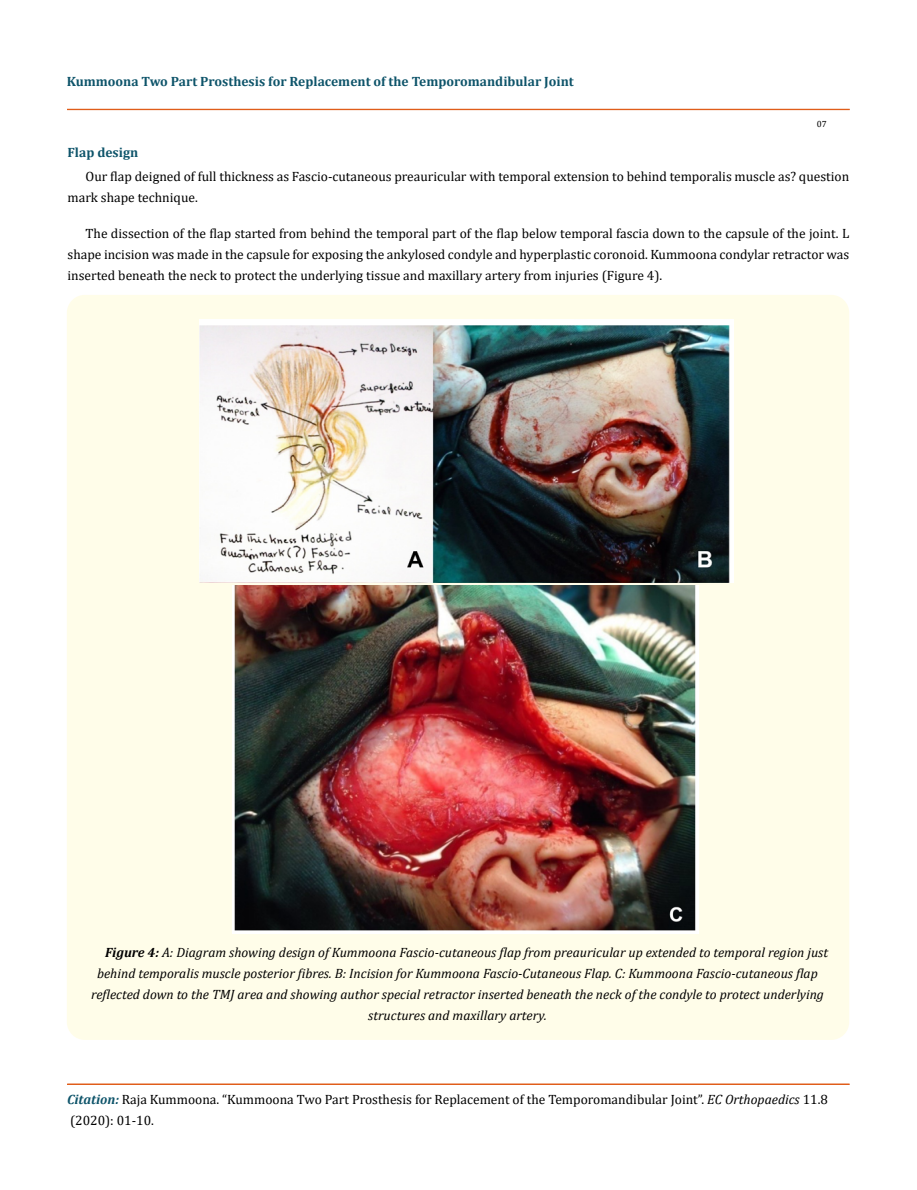
<style>
.page{position:relative;width:917px;height:1190px;background:#fff}
.page>*{position:absolute;margin:0;border:0;box-sizing:border-box;transform-origin:0 0}
.t1{font:13.5px/21px "Cambria";color:#000}
.t2{font:italic 13.5px "Cambria";color:#000}
.t3{font:700 13.5px "Cambria";color:#0e546a}
.t4{font:9px "Cambria";color:#000}
.s1{font-weight:700}
.s2{font-weight:700;font-style:italic;color:#0e546a}
.s3{font-style:italic}
</style>
<div class="page">
<div style="left:67px;top:109px;width:782px;height:1px;border:1px solid #e05d1a"></div>
<div style="left:67px;top:1084px;width:782px;height:1px;border:1px solid #e05d1a"></div>
<div style="left:67px;top:295px;width:782px;height:745px;background:#fffde9;border-radius:18px"></div>
<img style="left:199px;top:320px;width:535px;height:262px">
<img style="left:232px;top:585px;width:466px;height:348px">
<p class="t3" style="left:67px;top:72px;width:508px">Kummoona Two Part Prosthesis for Replacement of the Temporomandibular Joint</p>
<p class="t4" style="left:816px;top:118px;width:11px">07</p>
<p class="t3" style="left:68px;top:143px;width:72px">Flap design</p>
<p class="t1" style="left:68px;top:166px;width:783px;text-indent:18px">Our flap deigned of full thickness as Fascio-cutaneous preauricular with temporal extension to behind temporalis muscle as? question mark shape technique.</p>
<p class="t1" style="left:68px;top:223px;width:783px;text-align:justify;text-indent:18px">The dissection of the flap started from behind the temporal part of the flap below temporal fascia down to the capsule of the joint. L shape incision was made in the capsule for exposing the ankylosed condyle and hyperplastic coronoid. Kummoona condylar retractor was inserted beneath the neck to protect the underlying tissue and maxillary artery from injuries (Figure 4).</p>
<p class="t2" style="left:105px;top:942px;width:724px"><span class="s1">Figure 4:</span> A: Diagram showing design of Kummoona Fascio-cutaneous flap from preauricular up extended to temporal region just</p>
<p class="t2" style="left:97px;top:963px;width:722px">behind temporalis muscle posterior fibres. B: Incision for Kummoona Fascio-Cutaneous Flap. C: Kummoona Fascio-cutaneous flap</p>
<p class="t2" style="left:91px;top:984px;width:734px">reflected down to the TMJ area and showing author special retractor inserted beneath the neck of the condyle to protect underlying</p>
<p class="t2" style="left:368px;top:1005px;width:180px">structures and maxillary artery.</p>
<p class="t1" style="left:67px;top:1089px;width:762px"><span class="s2">Citation:</span> Raja Kummoona. “Kummoona Two Part Prosthesis for Replacement of the Temporomandibular Joint”. <span class="s3">EC Orthopaedics</span> 11.8 (2020): 01-10.</p>
</div>
